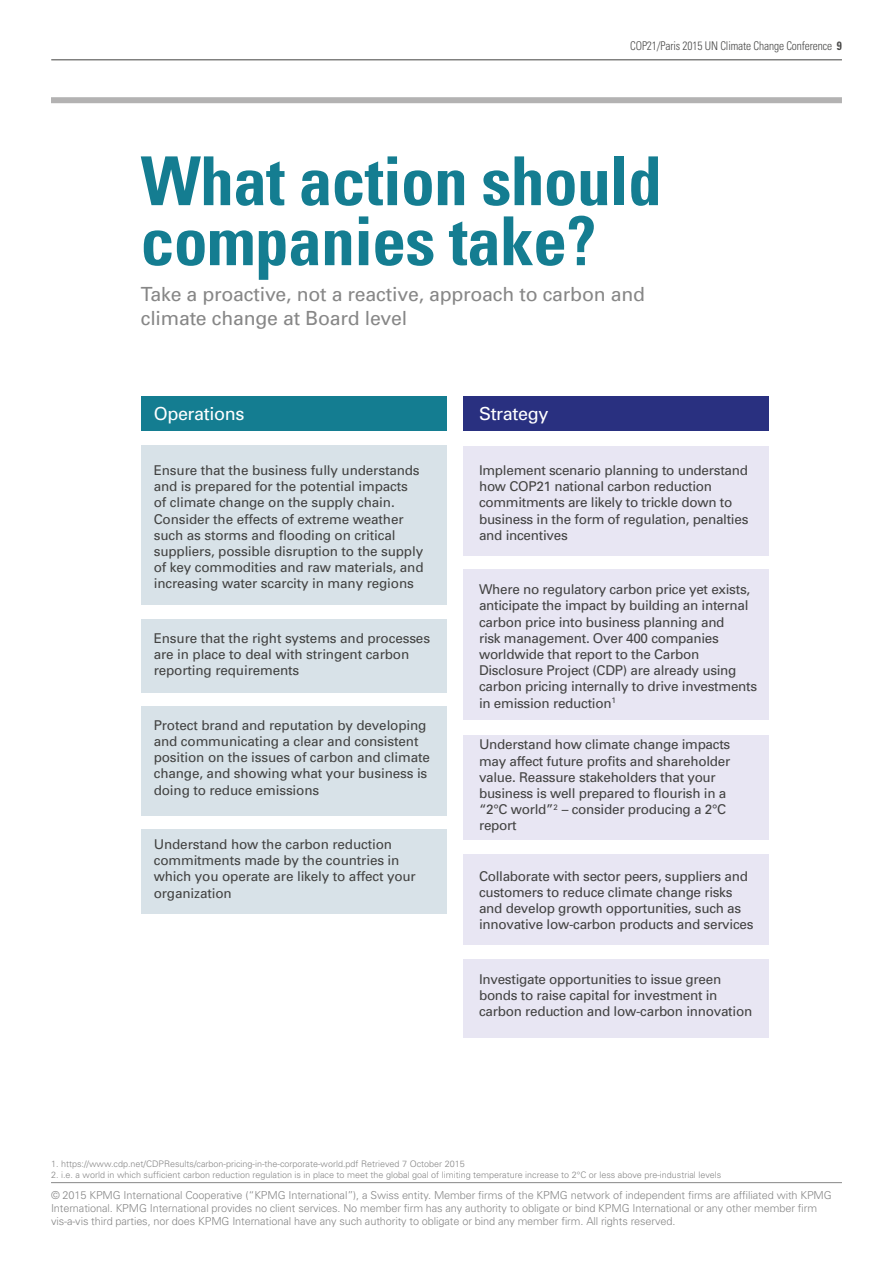
<style>
.page{position:relative;width:893px;height:1263px;background:#fff}
.page>*{position:absolute;margin:0;border:0;box-sizing:border-box;transform-origin:0 0}
.t1{font:700 condensed 67.5px/60px "Univers LT Std";letter-spacing:-.01em;color:#147d91}
.t2{font:19.5px/23.4px "Univers";letter-spacing:-.01em;color:#878787}
.t3{font:18px "Univers";letter-spacing:-.02em;color:#fff}
.t4{font:13.5px/16.2px "Univers";letter-spacing:-.02em;color:#424241}
.t5{font:300 condensed 12px "Univers LT Std";letter-spacing:-.01em;color:#4a4a49;scale:.95 1}
.t6{font:300 10.95px/13.2px "Univers";letter-spacing:-.01em;color:#878787}
.t7{font:300 9px "Univers";color:#878787}
.s1{font-weight:700}
</style>
<div class="page">
<hr style="left:51px;top:1182px;width:791px;height:1px;background:#878787">
<hr style="left:51px;top:60px;width:791px;height:1px;background:#424241">
<div style="left:141px;top:445px;width:305px;height:160px;background:#d8e2e8"></div>
<div style="left:141px;top:619px;width:305px;height:73px;background:#d8e2e8"></div>
<div style="left:141px;top:706px;width:305px;height:109px;background:#d8e2e8"></div>
<div style="left:141px;top:829px;width:305px;height:85px;background:#d8e2e8"></div>
<div style="left:141px;top:396px;width:305px;height:35px;background:#147d91"></div>
<div style="left:464px;top:396px;width:305px;height:35px;background:#293080"></div>
<div style="left:464px;top:446px;width:305px;height:109px;background:#e8e6f3"></div>
<div style="left:464px;top:570px;width:305px;height:150px;background:#e8e6f3"></div>
<div style="left:464px;top:735px;width:305px;height:104px;background:#e8e6f3"></div>
<div style="left:464px;top:854px;width:305px;height:90px;background:#e8e6f3"></div>
<div style="left:464px;top:959px;width:305px;height:78px;background:#e8e6f3"></div>
<div style="left:51px;top:97px;width:791px;height:6px;background:#b3b2b2"></div>
<p class="t5" style="left:630px;top:39px;width:224px">COP21/Paris 2015 UN Climate Change Conference <span class="s1">9</span></p>
<h1 class="t1" style="left:141px;top:151px;width:523px">What action should companies take?</h1>
<h2 class="t2" style="left:141px;top:283px;width:506px">Take a proactive, not a reactive, approach to carbon and climate change at Board level</h2>
<h3 class="t3" style="left:154px;top:404px;width:92px">Operations</h3>
<p class="t4" style="left:154px;top:462px;width:271px">Ensure that the business fully understands and is prepared for the potential impacts of climate change on the supply chain.<br>Consider the effects of extreme weather such as storms and flooding on critical suppliers, possible disruption to the supply of key commodities and raw materials, and increasing water scarcity in many regions</p>
<p class="t4" style="left:154px;top:630px;width:278px">Ensure that the right systems and processes are in place to deal with stringent carbon reporting requirements</p>
<p class="t4" style="left:154px;top:717px;width:278px">Protect brand and reputation by developing and communicating a clear and consistent position on the issues of carbon and climate change, and showing what your business is doing to reduce emissions</p>
<p class="t4" style="left:154px;top:836px;width:264px">Understand how the carbon reduction commitments made by the countries in which you operate are likely to affect your organization</p>
<h3 class="t3" style="left:479px;top:404px;width:71px">Strategy</h3>
<p class="t4" style="left:479px;top:462px;width:271px">Implement scenario planning to understand how COP21 national carbon reduction commitments are likely to trickle down to business in the form of regulation, penalties and incentives</p>
<p class="t4" style="left:479px;top:581px;width:280px">Where no regulatory carbon price yet exists, anticipate the impact by building an internal carbon price into business planning and<br>risk management. Over 400 companies worldwide that report to the Carbon Disclosure Project (CDP) are already using carbon pricing internally to drive investments in emission reduction<sup>1</sup></p>
<p class="t4" style="left:479px;top:737px;width:253px">Understand how climate change impacts may affect future profits and shareholder value. Reassure stakeholders that your business is well prepared to flourish in a “2°C world”<sup>2</sup> – consider producing a 2°C report</p>
<p class="t4" style="left:479px;top:868px;width:276px">Collaborate with sector peers, suppliers and customers to reduce climate change risks and develop growth opportunities, such as innovative low-carbon products and services</p>
<p class="t4" style="left:479px;top:971px;width:275px">Investigate opportunities to issue green bonds to raise capital for investment in carbon reduction and low-carbon innovation</p>
<p class="t7" style="left:51px;top:1159px;width:415px">1. https://www.cdp.net/CDPResults/carbon-pricing-in-the-corporate-world.pdf Retrieved 7 October 2015</p>
<p class="t7" style="left:51px;top:1169px;width:672px">2. i.e. a world in which sufficient carbon reduction regulation is in place to meet the global goal of limiting temperature increase to 2°C or less above pre-industrial levels</p>
<p class="t6" style="left:51px;top:1188px;width:782px">© 2015 KPMG International Cooperative (“KPMG International”), a Swiss entity. Member firms of the KPMG network of independent firms are affiliated with KPMG<br>International. KPMG International provides no client services. No member firm has any authority to obligate or bind KPMG International or any other member firm vis-a-vis third parties, nor does KPMG International have any such authority to obligate or bind any member firm. All rights reserved.</p>
</div>
